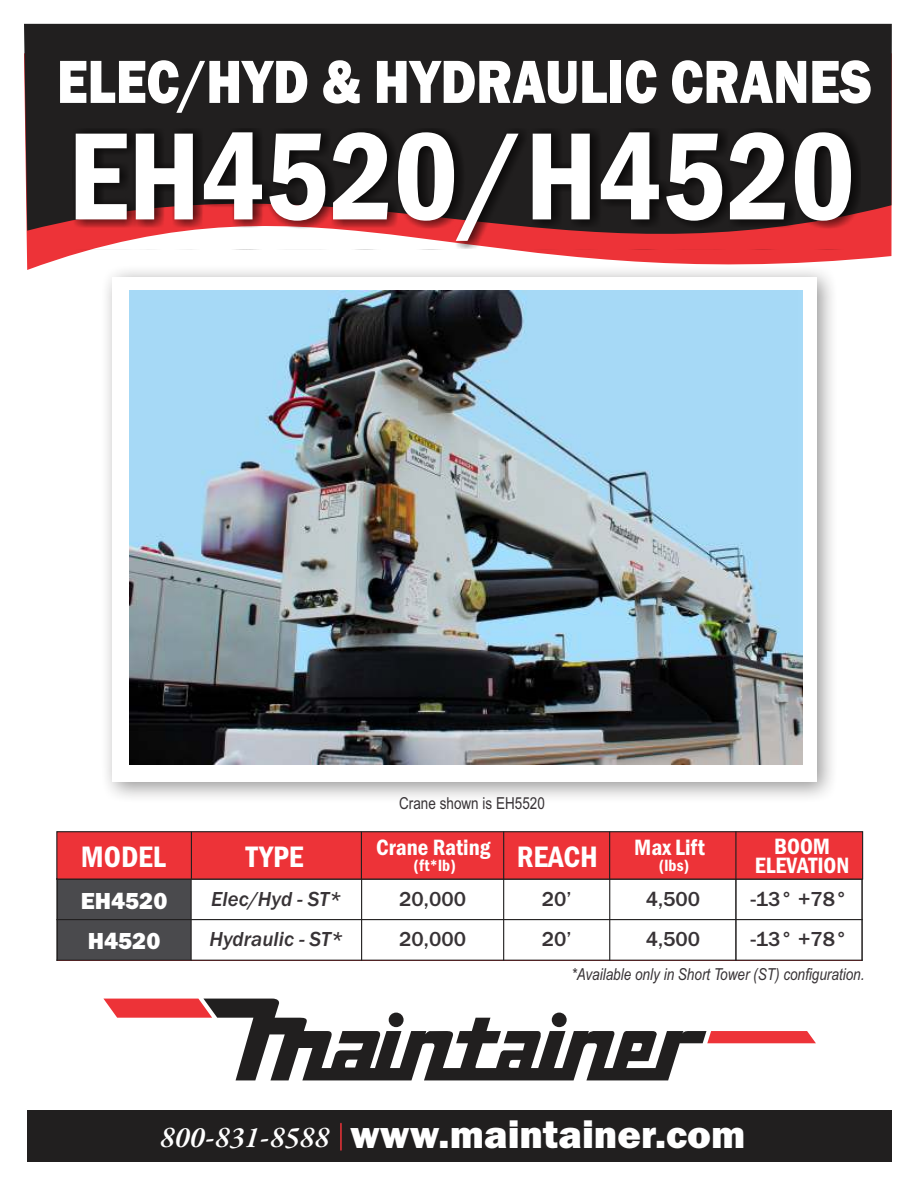
<style>
.page{position:relative;width:918px;height:1188px;background:#fff}
.page>*{position:absolute;margin:0;border:0;box-sizing:border-box;transform-origin:0 0}
.t1{font:600 condensed 128.55px "Franklin Gothic";color:#fff}
.t2{font:800 63px "Franklin Gothic";color:#fff;scale:.83 1}
.t3{font:800 40.2px "Franklin Gothic";color:#fff}
.t4{font:600 condensed 30.6px "Franklin Gothic";color:#fff}
.t5{font:800 24px "Franklin Gothic";color:#fff}
.t6{font:600 condensed 22.95px/18.5px "Franklin Gothic";color:#fff;text-align:center}
.t7{font:500 21px "Franklin Gothic";color:#383336}
.t8{font:italic 500 21px "Franklin Gothic";color:#383336}
.t9{font:600 condensed 16.8px "Franklin Gothic";color:#fff}
.t10{font:italic 16.5px "Arial Narrow";color:#383336}
.t11{font:16.5px "Arial Narrow";color:#383336}
.s1{font-size:30.6px}
.s2{font-family:"Garamond Premr Pro";font-weight:600;font-style:italic;font-size:30.3px}
</style>
<div class="page">
<svg style="left:103px;top:999px;width:713px;height:81px"></svg>
<svg style="left:24px;top:24px;width:868px;height:246px;background:#453636"></svg>
<div style="left:57px;top:879px;width:134px;height:41px;background:#4a4a4d"></div>
<div style="left:57px;top:920px;width:134px;height:40px;background:#4a4a4d"></div>
<hr style="left:56px;top:878px;width:2px;height:83px;background:#211f1f">
<hr style="left:191px;top:878px;width:1px;height:83px;background:#211f1f">
<hr style="left:361px;top:878px;width:1px;height:83px;background:#211f1f">
<hr style="left:503px;top:878px;width:1px;height:83px;background:#211f1f">
<hr style="left:609px;top:878px;width:1px;height:83px;background:#211f1f">
<hr style="left:735px;top:878px;width:2px;height:83px;background:#211f1f">
<hr style="left:861px;top:878px;width:2px;height:83px;background:#211f1f">
<hr style="left:56px;top:960px;width:807px;height:1px;background:#211f1f">
<hr style="left:56px;top:919px;width:807px;height:1px;background:#211f1f">
<svg style="left:56px;top:831px;width:808px;height:49px;background:#e13237"></svg>
<hr style="left:191px;top:832px;width:1px;height:47px;background:#211f1f">
<hr style="left:609px;top:832px;width:1px;height:48px;background:#211f1f">
<hr style="left:503px;top:831px;width:1px;height:48px;background:#211f1f">
<hr style="left:361px;top:832px;width:1px;height:48px;background:#211f1f">
<hr style="left:735px;top:831px;width:1px;height:49px;background:#211f1f">
<div style="left:27px;top:1110px;width:865px;height:52px;background:#211f1f"></div>
<hr style="left:340px;top:1123px;width:2px;height:27px;background:#ed3338">
<div style="left:73px;top:128px;width:788px;height:121px;background:#211f1f;opacity:.82"></div>
<img style="left:101px;top:265px;width:738px;height:532px">
<div style="left:112px;top:277px;width:704px;height:504px;background:#fff"></div>
<img style="left:130px;top:291px;width:672px;height:474px">
<h2 class="t2" style="left:57px;top:59px;width:983px">ELEC/HYD &amp; HYDRAULIC CRANES</h2>
<h1 class="t1" style="left:68px;top:129px;width:789px">EH4520/H4520</h1>
<p class="t11" style="left:399px;top:797px;width:147px">Crane shown is EH5520</p>
<h3 class="t4" style="left:81px;top:846px;width:87px">MODEL</h3>
<h3 class="t4" style="left:246px;top:846px;width:59px">TYPE</h3>
<p class="t6" style="left:376px;top:840px;width:116px">Crane Rating</p>
<p class="t9" style="left:413px;top:860px;width:44px">(ft*lb)</p>
<p class="t6" style="left:517px;top:840px;width:189px"><span class="s1">REACH</span> Max Lift</p>
<p class="t9" style="left:659px;top:860px;width:32px">(lbs)</p>
<p class="t6" style="left:755px;top:839px;width:96px">BOOM<br>ELEVATION</p>
<p class="t5" style="left:81px;top:892px;width:88px">EH4520</p>
<p class="t8" style="left:211px;top:891px;width:132px">Elec/Hyd - ST*</p>
<p class="t7" style="left:399px;top:891px;width:68px">20,000</p>
<p class="t7" style="left:542px;top:891px;width:31px">20’</p>
<p class="t7" style="left:646px;top:891px;width:56px">4,500</p>
<p class="t7" style="left:751px;top:891px;width:98px">-13° +78°</p>
<p class="t5" style="left:88px;top:932px;width:74px">H4520</p>
<p class="t8" style="left:210px;top:932px;width:135px">Hydraulic - ST*</p>
<p class="t7" style="left:399px;top:932px;width:68px">20,000</p>
<p class="t7" style="left:542px;top:932px;width:31px">20’</p>
<p class="t7" style="left:646px;top:932px;width:56px">4,500</p>
<p class="t7" style="left:751px;top:932px;width:98px">-13° +78°</p>
<p class="t10" style="left:571px;top:968px;width:295px">*Available only in Short Tower (ST) configuration.</p>
<h3 class="t3" style="left:160px;top:1120px;width:587px"><span class="s2">800-831-8588</span> www.maintainer.com</h3>
</div>
